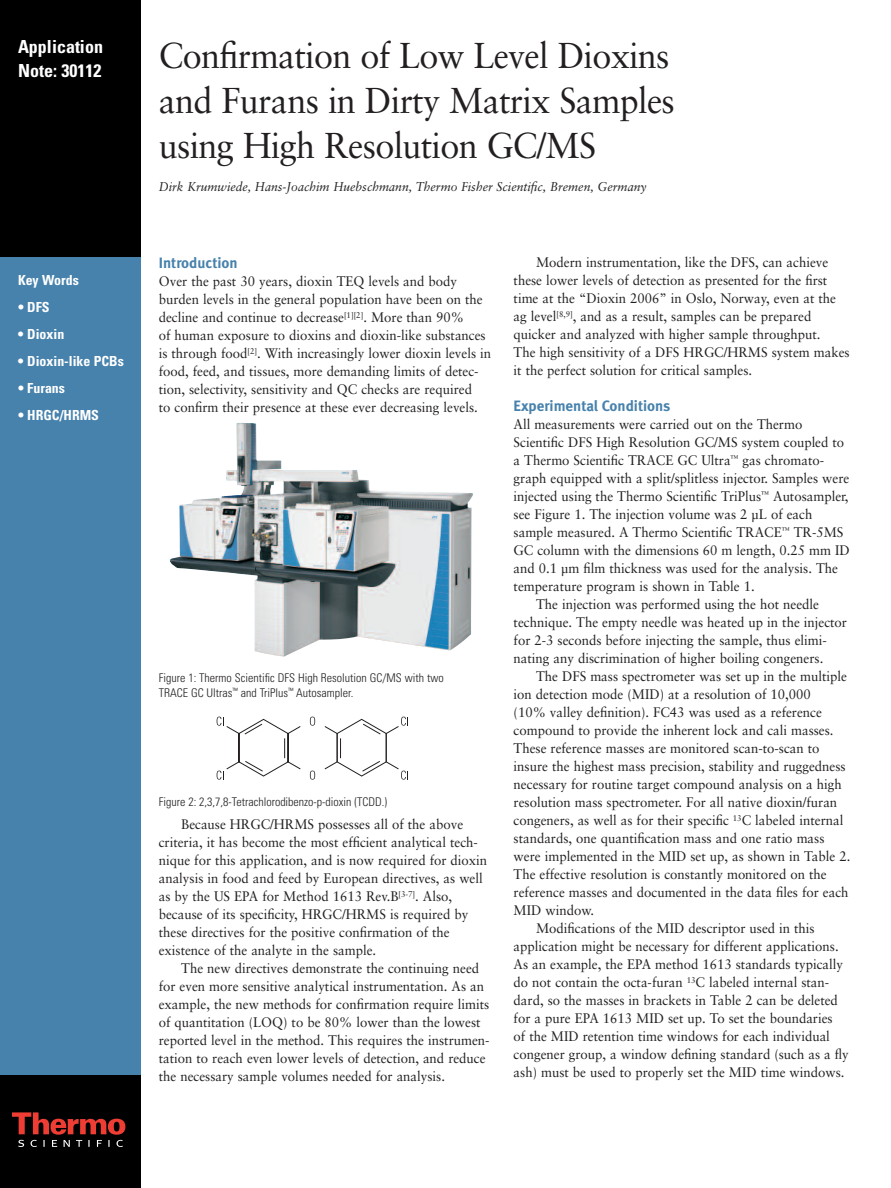
<style>
.page{position:relative;width:891px;height:1188px;background:#fff}
.page>*{position:absolute;margin:0;border:0;box-sizing:border-box;transform-origin:0 0}
.t1{font:36px/45px "Sabon";letter-spacing:-.02em;color:#231f20;scale:.95 1}
.t2{font:700 condensed 18px/24px "Univers";color:#fff}
.t3{font:15px "Meta Bold LF";color:#4782ac}
.t4{font:13.8px/18px "Sabon";color:#231f20;scale:.95 1}
.t5{font:700 condensed 13.8px "Univers";color:#fff}
.t6{font:italic 12.75px "Sabon";color:#231f20;scale:.95 1}
.t7{font:300 condensed 12px/15px "Univers";color:#231f20}
</style>
<div class="page">
<div style="left:0;top:257px;width:141px;height:931px;background:#4782ac"></div>
<div style="left:0;top:0;width:141px;height:257px;background:#000001"></div>
<div style="left:0;top:1076px;width:141px;height:112px;background:#000001"></div>
<svg style="left:12px;top:1112px;width:113px;height:35px"></svg>
<img style="left:170px;top:423px;width:303px;height:233px">
<svg style="left:216px;top:717px;width:192px;height:63px"></svg>
<h2 class="t2" style="left:18px;top:37px;width:87px">Application<br>Note: 30112</h2>
<p class="t5" style="left:18px;top:275px;width:62px">Key Words</p>
<p class="t5" style="left:18px;top:302px;width:33px">• DFS</p>
<p class="t5" style="left:18px;top:329px;width:48px">• Dioxin</p>
<p class="t5" style="left:18px;top:356px;width:107px">• Dioxin-like PCBs</p>
<p class="t5" style="left:18px;top:383px;width:49px">• Furans</p>
<p class="t5" style="left:18px;top:410px;width:83px">• HRGC/HRMS</p>
<h1 class="t1" style="left:159px;top:36px;width:545px">Confirmation of Low Level Dioxins and Furans in Dirty Matrix Samples using High Resolution GC/MS</h1>
<p class="t6" style="left:159px;top:181px;width:515px">Dirk Krumwiede, Hans-Joachim Huebschmann, Thermo Fisher Scientific, Bremen, Germany</p>
<p class="t3" style="left:159px;top:257px;width:80px">Introduction</p>
<p class="t4" style="left:159px;top:273px;width:351px">Over the past 30 years, dioxin TEQ levels and body burden levels in the general population have been on the decline and continue to decrease<sup>[1][2]</sup>. More than 90%<br>of human exposure to dioxins and dioxin-like substances is through food<sup>[2]</sup>. With increasingly lower dioxin levels in food, feed, and tissues, more demanding limits of detec&shy;tion, selectivity, sensitivity and QC checks are required<br>to confirm their presence at these ever decreasing levels.</p>
<p class="t7" style="left:159px;top:671px;width:286px">Figure 1: Thermo Scientific DFS High Resolution GC/MS with two<br>TRACE GC Ultras<sup>™</sup> and TriPlus<sup>™</sup> Autosampler.</p>
<p class="t7" style="left:159px;top:795px;width:230px">Figure 2: 2,3,7,8-Tetrachlorodibenzo-p-dioxin (TCDD.)</p>
<p class="t4" style="left:159px;top:816px;width:347px;text-indent:23px">Because HRGC/HRMS possesses all of the above criteria, it has become the most efficient analytical tech&shy;nique for this application, and is now required for dioxin analysis in food and feed by European directives, as well as by the US EPA for Method 1613 Rev.B<sup>[3-7]</sup>. Also, because of its specificity, HRGC/HRMS is required by these directives for the positive confirmation of the existence of the analyte in the sample.</p>
<p class="t4" style="left:159px;top:960px;width:350px;text-indent:23px">The new directives demonstrate the continuing need for even more sensitive analytical instrumentation. As an example, the new methods for confirmation require limits of quantitation (LOQ) to be 80% lower than the lowest reported level in the method. This requires the instrumen&shy;tation to reach even lower levels of detection, and reduce the necessary sample volumes needed for analysis.</p>
<p class="t4" style="left:514px;top:254px;width:355px;text-indent:23px">Modern instrumentation, like the DFS, can achieve these lower levels of detection as presented for the first time at the “Dioxin 2006” in Oslo, Norway, even at the ag level<sup>[8,9]</sup>, and as a result, samples can be prepared quicker and analyzed with higher sample throughput.<br>The high sensitivity of a DFS HRGC/HRMS system makes it the perfect solution for critical samples.</p>
<p class="t3" style="left:514px;top:401px;width:158px">Experimental Conditions</p>
<p class="t4" style="left:514px;top:416px;width:305px">All measurements were carried out on the Thermo</p>
<p class="t4" style="left:514px;top:434px;width:350px">Scientific DFS High Resolution GC/MS system coupled to</p>
<p class="t4" style="left:514px;top:452px;width:328px">a Thermo Scientific TRACE GC Ultra<sup>™</sup> gas chromato-</p>
<p class="t4" style="left:514px;top:470px;width:355px">graph equipped with a split/splitless injector. Samples were</p>
<p class="t4" style="left:514px;top:488px;width:354px">injected using the Thermo Scientific TriPlus<sup>™</sup> Autosampler,</p>
<p class="t4" style="left:514px;top:506px;width:316px">see Figure 1. The injection volume was 2 µL of each</p>
<p class="t4" style="left:514px;top:524px;width:349px">sample measured. A Thermo Scientific TRACE<sup>™</sup> TR-5MS</p>
<p class="t4" style="left:514px;top:542px;width:355px">GC column with the dimensions 60 m length, 0.25 mm ID</p>
<p class="t4" style="left:514px;top:560px;width:343px">and 0.1 µm film thickness was used for the analysis. The</p>
<p class="t4" style="left:514px;top:578px;width:255px">temperature program is shown in Table 1.</p>
<p class="t4" style="left:536px;top:596px;width:299px">The injection was performed using the hot needle</p>
<p class="t4" style="left:514px;top:614px;width:353px">technique. The empty needle was heated up in the injector</p>
<p class="t4" style="left:514px;top:632px;width:331px">for 2-3 seconds before injecting the sample, thus elimi-</p>
<p class="t4" style="left:514px;top:650px;width:328px">nating any discrimination of higher boiling congeners.</p>
<p class="t4" style="left:536px;top:668px;width:329px">The DFS mass spectrometer was set up in the multiple</p>
<p class="t4" style="left:514px;top:686px;width:314px">ion detection mode (MID) at a resolution of 10,000</p>
<p class="t4" style="left:514px;top:704px;width:326px">(10% valley definition). FC43 was used as a reference</p>
<p class="t4" style="left:514px;top:722px;width:338px">compound to provide the inherent lock and cali masses.</p>
<p class="t4" style="left:514px;top:740px;width:324px">These reference masses are monitored scan-to-scan to</p>
<p class="t4" style="left:514px;top:758px;width:351px">insure the highest mass precision, stability and ruggedness</p>
<p class="t4" style="left:514px;top:776px;width:347px">necessary for routine target compound analysis on a high</p>
<p class="t4" style="left:514px;top:794px;width:342px">resolution mass spectrometer. For all native dioxin/furan</p>
<p class="t4" style="left:514px;top:812px;width:349px">congeners, as well as for their specific <sup>13</sup>C labeled internal</p>
<p class="t4" style="left:514px;top:830px;width:329px">standards, one quantification mass and one ratio mass</p>
<p class="t4" style="left:514px;top:848px;width:356px">were implemented in the MID set up, as shown in Table 2.</p>
<p class="t4" style="left:514px;top:866px;width:331px">The effective resolution is constantly monitored on the</p>
<p class="t4" style="left:514px;top:884px;width:354px">reference masses and documented in the data files for each</p>
<p class="t4" style="left:514px;top:902px;width:86px">MID window.</p>
<p class="t4" style="left:536px;top:920px;width:295px">Modifications of the MID descriptor used in this</p>
<p class="t4" style="left:514px;top:938px;width:344px">application might be necessary for different applications.</p>
<p class="t4" style="left:514px;top:956px;width:348px">As an example, the EPA method 1613 standards typically</p>
<p class="t4" style="left:514px;top:974px;width:334px">do not contain the octa-furan <sup>13</sup>C labeled internal stan-</p>
<p class="t4" style="left:514px;top:992px;width:343px">dard, so the masses in brackets in Table 2 can be deleted</p>
<p class="t4" style="left:514px;top:1010px;width:337px">for a pure EPA 1613 MID set up. To set the boundaries</p>
<p class="t4" style="left:514px;top:1028px;width:334px">of the MID retention time windows for each individual</p>
<p class="t4" style="left:514px;top:1046px;width:354px">congener group, a window defining standard (such as a fly</p>
<p class="t4" style="left:514px;top:1064px;width:350px">ash) must be used to properly set the MID time windows.</p>
</div>
